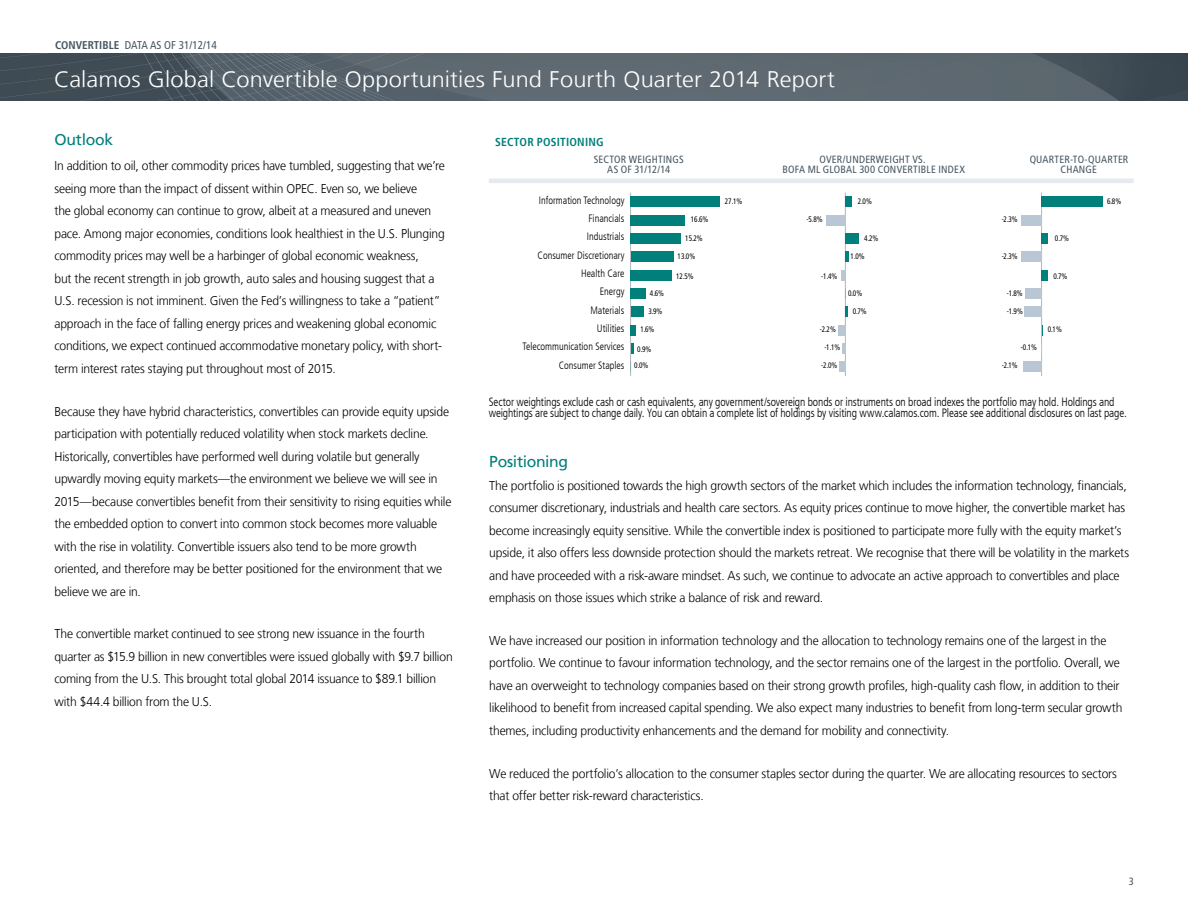
<style>
.page{position:relative;width:1188px;height:918px;background:#fff}
.page>*{position:absolute;margin:0;border:0;box-sizing:border-box;transform-origin:0 0}
.t1{font:300 22.5px "Frutiger LT";letter-spacing:.005em;color:#fff;scale:1.05 1}
.Body{font:15.75px "Frutiger LT";letter-spacing:-.02em;color:#007f7b}
.Subhead_285{font:15.75px "Frutiger LT";letter-spacing:-.015em;color:#007f7b}
.Body-2{font:300 12.75px/22.5px "Frutiger LT";letter-spacing:-.015em;color:#000;scale:.95 1}
.Hedge{font:300 condensed 12px/10.5px "Frutiger LT";letter-spacing:-.01em;color:#000;scale:.95 1}
.Head__table_285{font:700 condensed 11.7px "Frutiger LT";letter-spacing:.02em;color:#007f7b}
.t2{font:condensed 11.25px "Frutiger LT";color:#455560}
.t3{font:300 condensed 10.65px "Frutiger LT";color:#000;scale:.95 1}
.Headings__Weighting{font:condensed 10.5px "Frutiger LT";letter-spacing:.02em;color:#455560}
.t4{font:condensed 7.95px "Frutiger LT";color:#000;scale:.9 1}
.s1{font-weight:700}
</style>
<div class="page">
<svg style="left:0;top:54px;width:1188px;height:47px;background:#546068"></svg>
<hr style="left:630px;top:193px;width:1px;height:183px;background:#b0b7bb">
<div style="left:631px;top:197px;width:89px;height:10px;background:#007f7b"></div>
<div style="left:631px;top:215px;width:54px;height:10px;background:#007f7b"></div>
<div style="left:631px;top:233px;width:50px;height:11px;background:#007f7b"></div>
<div style="left:631px;top:252px;width:42px;height:10px;background:#007f7b"></div>
<div style="left:631px;top:270px;width:41px;height:10px;background:#007f7b"></div>
<div style="left:631px;top:289px;width:15px;height:10px;background:#007f7b"></div>
<div style="left:631px;top:307px;width:12px;height:10px;background:#007f7b"></div>
<div style="left:631px;top:325px;width:5px;height:10px;background:#007f7b"></div>
<svg style="left:631px;top:344px;width:3px;height:10px"></svg>
<hr style="left:845px;top:193px;width:1px;height:183px;background:#b0b7bb">
<div style="left:845px;top:197px;width:7px;height:10px;background:#007f7b"></div>
<div style="left:826px;top:215px;width:19px;height:10px;background:#b9c7d4"></div>
<div style="left:845px;top:233px;width:14px;height:11px;background:#007f7b"></div>
<hr style="left:845px;top:252px;width:4px;height:10px;background:#007f7b">
<hr style="left:841px;top:270px;width:4px;height:10px;background:#b9c7d4">
<svg style="left:845px;top:307px;width:3px;height:10px"></svg>
<div style="left:838px;top:325px;width:7px;height:10px;background:#b9c7d4"></div>
<svg style="left:842px;top:344px;width:3px;height:10px"></svg>
<div style="left:839px;top:362px;width:6px;height:10px;background:#b9c7d4"></div>
<hr style="left:1041px;top:193px;width:1px;height:183px;background:#b0b7bb">
<div style="left:1042px;top:197px;width:61px;height:10px;background:#007f7b"></div>
<div style="left:1021px;top:215px;width:21px;height:10px;background:#b9c7d4"></div>
<div style="left:1042px;top:233px;width:6px;height:11px;background:#007f7b"></div>
<div style="left:1021px;top:252px;width:21px;height:10px;background:#b9c7d4"></div>
<div style="left:1042px;top:270px;width:6px;height:10px;background:#007f7b"></div>
<div style="left:1025px;top:289px;width:17px;height:10px;background:#b9c7d4"></div>
<div style="left:1025px;top:307px;width:17px;height:10px;background:#b9c7d4"></div>
<div style="left:1023px;top:362px;width:19px;height:10px;background:#b9c7d4"></div>
<hr style="left:489px;top:179px;width:645px;height:4px;background:#e4eaef">
<p class="t2" style="left:55px;top:39px;width:163px"><span class="s1">CONVERTIBLE</span> DATA AS OF 31/12/14</p>
<h1 class="t1" style="left:54px;top:66px;width:745px">Calamos Global Convertible Opportunities Fund Fourth Quarter 2014 Report</h1>
<p class="Subhead_285" style="left:54px;top:130px;width:60px">Outlook</p>
<p class="Body-2" style="left:54px;top:155px;width:412px">In addition to oil, other commodity prices have tumbled, suggesting that we’re seeing more than the impact of dissent within OPEC. Even so, we believe<br>the global economy can continue to grow, albeit at a measured and uneven pace. Among major economies, conditions look healthiest in the U.S. Plunging commodity prices may well be a harbinger of global economic weakness,<br>but the recent strength in job growth, auto sales and housing suggest that a U.S. recession is not imminent. Given the Fed’s willingness to take a “patient” approach in the face of falling energy prices and weakening global economic conditions, we expect continued accommodative monetary policy, with short&shy;term interest rates staying put throughout most of 2015.</p>
<p class="Body-2" style="left:54px;top:400px;width:419px">Because they have hybrid characteristics, convertibles can provide equity upside participation with potentially reduced volatility when stock markets decline.<br>Historically, convertibles have performed well during volatile but generally upwardly moving equity markets—the environment we believe we will see in 2015—because convertibles benefit from their sensitivity to rising equities while the embedded option to convert into common stock becomes more valuable with the rise in volatility. Convertible issuers also tend to be more growth oriented, and therefore may be better positioned for the environment that we believe we are in.</p>
<p class="Body-2" style="left:54px;top:623px;width:421px">The convertible market continued to see strong new issuance in the fourth quarter as $15.9 billion in new convertibles were issued globally with $9.7 billion coming from the U.S. This brought total global 2014 issuance to $89.1 billion with $44.4 billion from the U.S.</p>
<p class="Head__table_285" style="left:495px;top:135px;width:110px">SECTOR POSITIONING</p>
<p class="Headings__Weighting" style="left:594px;top:153px;width:91px">SECTOR WEIGHTINGS</p>
<p class="Headings__Weighting" style="left:819px;top:153px;width:108px">OVER/UNDERWEIGHT VS.</p>
<p class="Headings__Weighting" style="left:1030px;top:153px;width:100px">QUARTER-TO-QUARTER</p>
<p class="Headings__Weighting" style="left:607px;top:164px;width:64px">AS OF 31/12/14</p>
<p class="Headings__Weighting" style="left:783px;top:164px;width:184px">BOFA ML GLOBAL 300 CONVERTIBLE INDEX</p>
<p class="Headings__Weighting" style="left:1061px;top:164px;width:38px">CHANGE</p>
<p class="t3" style="left:539px;top:194px;width:92px">Information Technology</p>
<p class="t4" style="left:725px;top:197px;width:21px">27.1%</p>
<p class="t4" style="left:858px;top:197px;width:17px">2.0%</p>
<p class="t4" style="left:1107px;top:197px;width:17px">6.8%</p>
<p class="t4" style="left:691px;top:215px;width:21px">16.6%</p>
<p class="t4" style="left:807px;top:215px;width:19px">-5.8%</p>
<p class="t4" style="left:1002px;top:215px;width:19px">-2.3%</p>
<p class="t4" style="left:685px;top:233px;width:21px">15.2%</p>
<p class="t4" style="left:864px;top:233px;width:17px">4.2%</p>
<p class="t4" style="left:1055px;top:233px;width:17px">0.7%</p>
<p class="t4" style="left:678px;top:252px;width:21px">13.0%</p>
<p class="t4" style="left:851px;top:252px;width:17px">1.0%</p>
<p class="t4" style="left:1002px;top:252px;width:19px">-2.3%</p>
<p class="t4" style="left:676px;top:271px;width:21px">12.5%</p>
<p class="t4" style="left:821px;top:271px;width:19px">-1.4%</p>
<p class="t4" style="left:1053px;top:271px;width:17px">0.7%</p>
<p class="t4" style="left:650px;top:289px;width:17px">4.6%</p>
<p class="t4" style="left:848px;top:289px;width:17px">0.0%</p>
<p class="t4" style="left:1007px;top:289px;width:19px">-1.8%</p>
<p class="t4" style="left:648px;top:307px;width:17px">3.9%</p>
<p class="t4" style="left:853px;top:307px;width:17px">0.7%</p>
<p class="t4" style="left:1007px;top:307px;width:19px">-1.9%</p>
<p class="t4" style="left:640px;top:324px;width:17px">1.6%</p>
<p class="t4" style="left:820px;top:324px;width:19px">-2.2%</p>
<p class="t4" style="left:1048px;top:324px;width:17px">0.1%</p>
<p class="t4" style="left:637px;top:344px;width:17px">0.9%</p>
<p class="t4" style="left:824px;top:343px;width:19px">-1.1%</p>
<p class="t4" style="left:1021px;top:343px;width:19px">-0.1%</p>
<p class="t4" style="left:634px;top:361px;width:17px">0.0%</p>
<p class="t4" style="left:821px;top:361px;width:19px">-2.0%</p>
<p class="t4" style="left:1002px;top:361px;width:19px">-2.1%</p>
<p class="t3" style="left:589px;top:212px;width:39px">Financials</p>
<p class="t3" style="left:587px;top:231px;width:41px">Industrials</p>
<p class="t3" style="left:538px;top:249px;width:93px">Consumer Discretionary</p>
<p class="t3" style="left:581px;top:267px;width:47px">Health Care</p>
<p class="t3" style="left:600px;top:286px;width:28px">Energy</p>
<p class="t3" style="left:590px;top:304px;width:37px">Materials</p>
<p class="t3" style="left:597px;top:322px;width:30px">Utilities</p>
<p class="t3" style="left:522px;top:341px;width:109px">Telecommunication Services</p>
<p class="t3" style="left:559px;top:359px;width:71px">Consumer Staples</p>
<p class="Hedge" style="left:489px;top:397px;width:673px">Sector weightings exclude cash or cash equivalents, any government/sovereign bonds or instruments on broad indexes the portfolio may hold. Holdings and weightings are subject to change daily. You can obtain a complete list of holdings by visiting www.calamos.com. Please see additional disclosures on last page.</p>
<p class="Body" style="left:489px;top:452px;width:80px">Positioning</p>
<p class="Body-2" style="left:489px;top:474px;width:675px">The portfolio is positioned towards the high growth sectors of the market which includes the information technology, financials, consumer discretionary, industrials and health care sectors. As equity prices continue to move higher, the convertible market has become increasingly equity sensitive. While the convertible index is positioned to participate more fully with the equity market’s upside, it also offers less downside protection should the markets retreat. We recognise that there will be volatility in the markets and have proceeded with a risk-aware mindset. As such, we continue to advocate an active approach to convertibles and place emphasis on those issues which strike a balance of risk and reward.</p>
<p class="Body-2" style="left:489px;top:629px;width:668px">We have increased our position in information technology and the allocation to technology remains one of the largest in the portfolio. We continue to favour information technology, and the sector remains one of the largest in the portfolio. Overall, we have an overweight to technology companies based on their strong growth profiles, high-quality cash flow, in addition to their likelihood to benefit from increased capital spending. We also expect many industries to benefit from long-term secular growth themes, including productivity enhancements and the demand for mobility and connectivity.</p>
<p class="Body-2" style="left:489px;top:762px;width:662px">We reduced the portfolio’s allocation to the consumer staples sector during the quarter. We are allocating resources to sectors that offer better risk-reward characteristics.</p>
<p class="Headings__Weighting" style="left:1129px;top:876px;width:7px">3</p>
</div>
